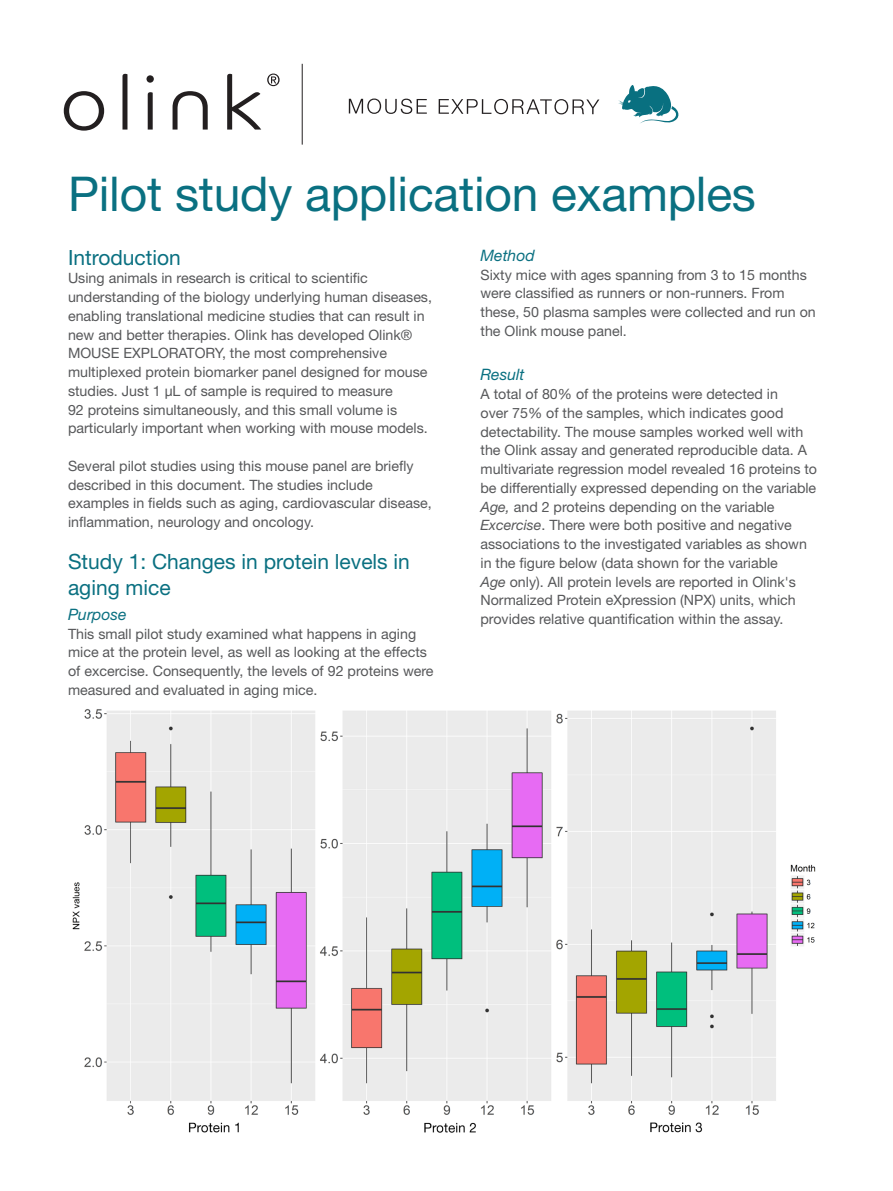
<style>
.page{position:relative;width:893px;height:1191px;background:#fff}
.page>*{position:absolute;margin:0;border:0;box-sizing:border-box;transform-origin:0 0}
.Headline{font:48px "Helvetica Neue LT Std";letter-spacing:-.005em;color:#0a7081}
.Headline-2{font:21px/25.2px "Helvetica Neue LT Std";color:#0a7081}
.Subhead_1{font:italic 15.75px "Helvetica Neue LT Std";color:#0a7081}
.Headline-3{font:italic 15.75px "Helvetica Neue LT Std";color:#0a7081}
.Headline-4{font:14.25px/18.8px "Helvetica Neue LT Std";color:#57585a}
.Subhead_1-2{font:14.25px/18.8px "Helvetica Neue LT Std";color:#57585a}
.s1{font-style:italic}
</style>
<div class="page">
<svg style="left:64px;top:91px;width:40px;height:40px"></svg>
<svg style="left:122px;top:74px;width:5px;height:56px"></svg>
<svg style="left:146px;top:75px;width:8px;height:55px"></svg>
<svg style="left:173px;top:91px;width:35px;height:39px"></svg>
<svg style="left:227px;top:74px;width:34px;height:56px"></svg>
<svg style="left:267px;top:74px;width:13px;height:12px"></svg>
<svg style="left:349px;top:98px;width:78px;height:16px"></svg>
<svg style="left:439px;top:99px;width:160px;height:15px"></svg>
<hr style="left:302px;top:64px;width:1px;height:81px;background:#231f20">
<svg style="left:618px;top:85px;width:60px;height:39px"></svg>
<img style="left:72px;top:709px;width:744px;height:424px">
<p class="Headline" style="left:68px;top:165px;width:689px">Pilot study application examples</p>
<p class="Headline-2" style="left:68px;top:244px;width:114px">Introduction</p>
<p class="Headline-4" style="left:68px;top:269px;width:366px">Using animals in research is critical to scientific understanding of the biology underlying human diseases, enabling translational medicine studies that can result in new and better therapies. Olink has developed Olink® MOUSE EXPLORATORY, the most comprehensive multiplexed protein biomarker panel designed for mouse studies. Just 1 µL of sample is required to measure<br>92 proteins simultaneously, and this small volume is particularly important when working with mouse models.</p>
<p class="Headline-4" style="left:68px;top:456px;width:365px">Several pilot studies using this mouse panel are briefly described in this document. The studies include examples in fields such as aging, cardiovascular disease, inflammation, neurology and oncology.</p>
<p class="Headline-2" style="left:68px;top:549px;width:343px">Study 1: Changes in protein levels in aging mice</p>
<p class="Headline-3" style="left:68px;top:604px;width:60px">Purpose</p>
<p class="Headline-4" style="left:68px;top:624px;width:367px">This small pilot study examined what happens in aging mice at the protein level, as well as looking at the effects of excercise. Consequently, the levels of 92 proteins were measured and evaluated in aging mice.</p>
<p class="Subhead_1" style="left:480px;top:246px;width:56px">Method</p>
<p class="Subhead_1-2" style="left:480px;top:265px;width:337px">Sixty mice with ages spanning from 3 to 15 months were classified as runners or non-runners. From these, 50 plasma samples were collected and run on the Olink mouse panel.</p>
<p class="Subhead_1" style="left:480px;top:365px;width:46px">Result</p>
<p class="Subhead_1-2" style="left:480px;top:384px;width:338px">A total of 80% of the proteins were detected in<br>over 75% of the samples, which indicates good detectability. The mouse samples worked well with the Olink assay and generated reproducible data. A multivariate regression model revealed 16 proteins to be differentially expressed depending on the variable <span class="s1">Age,</span> and 2 proteins depending on the variable <span class="s1">Excercise</span>. There were both positive and negative associations to the investigated variables as shown in the figure below (data shown for the variable<br><span class="s1">Age</span> only). All protein levels are reported in Olink's Normalized Protein eXpression (NPX) units, which provides relative quantification within the assay.</p>
</div>
